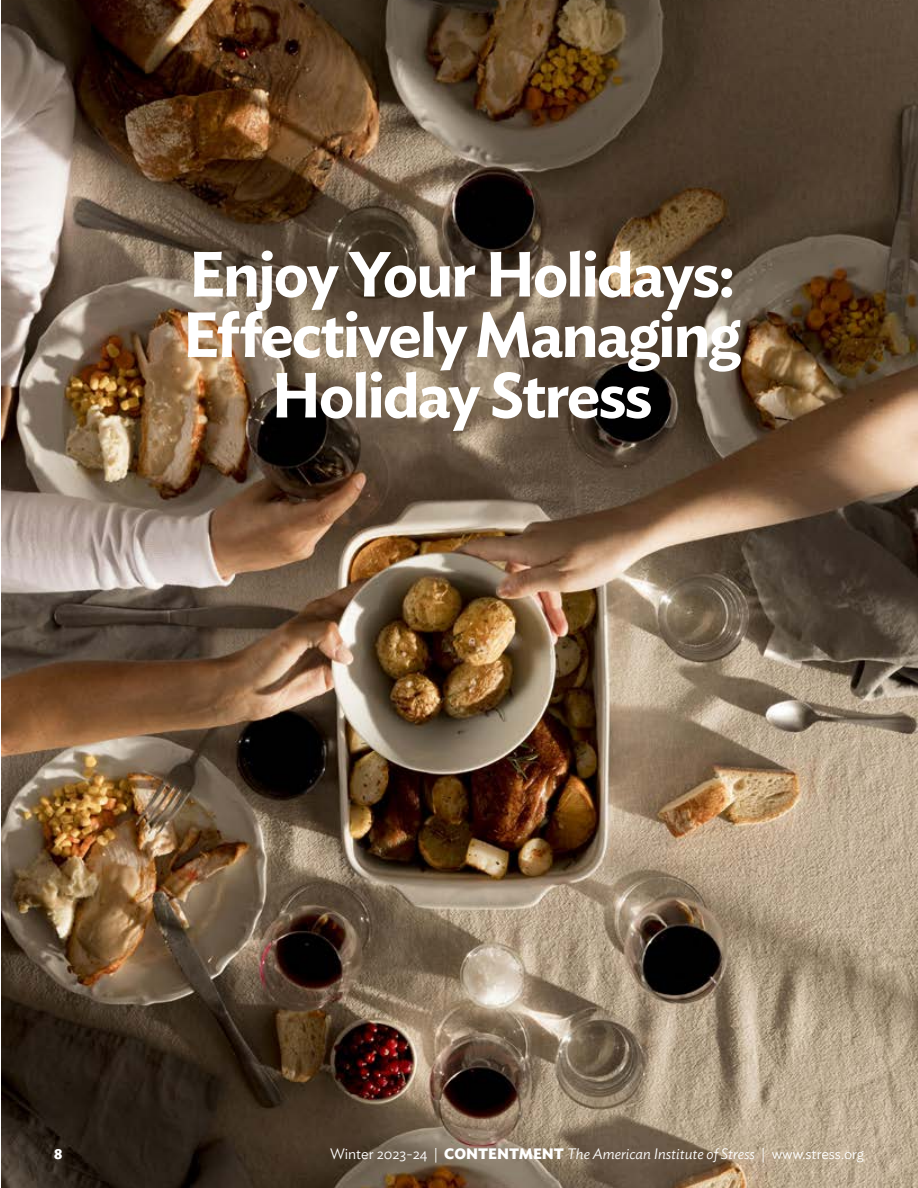
<style>
.page{position:relative;width:918px;height:1188px;background:#fff}
.page>*{position:absolute;margin:0;border:0;box-sizing:border-box;transform-origin:0 0}
.t1{font:600 63.15px/60.4px "Ideal Sans";letter-spacing:-.03em;color:#fff;text-align:center}
.t2{font:300 15px "Ideal Sans";color:#fff}
.t3{font:700 15px "Ideal Sans";color:#fff}
.s1{font-weight:700}
.s2{font-style:italic}
</style>
<div class="page">
<img style="left:1px;top:0;width:917px;height:1188px">
<h1 class="t1" style="left:183px;top:239px;width:560px">Enjoy Your Holidays:<br>Effectively Managing<br>Holiday Stress</h1>
<p class="t3" style="left:54px;top:1142px;width:10px">8</p>
<p class="t2" style="left:330px;top:1143px;width:535px">Winter 2023-24 | <span class="s1">CONTENTMENT</span> <span class="s2">The American Institute of Stress</span> | www.stress.org</p>
</div>
